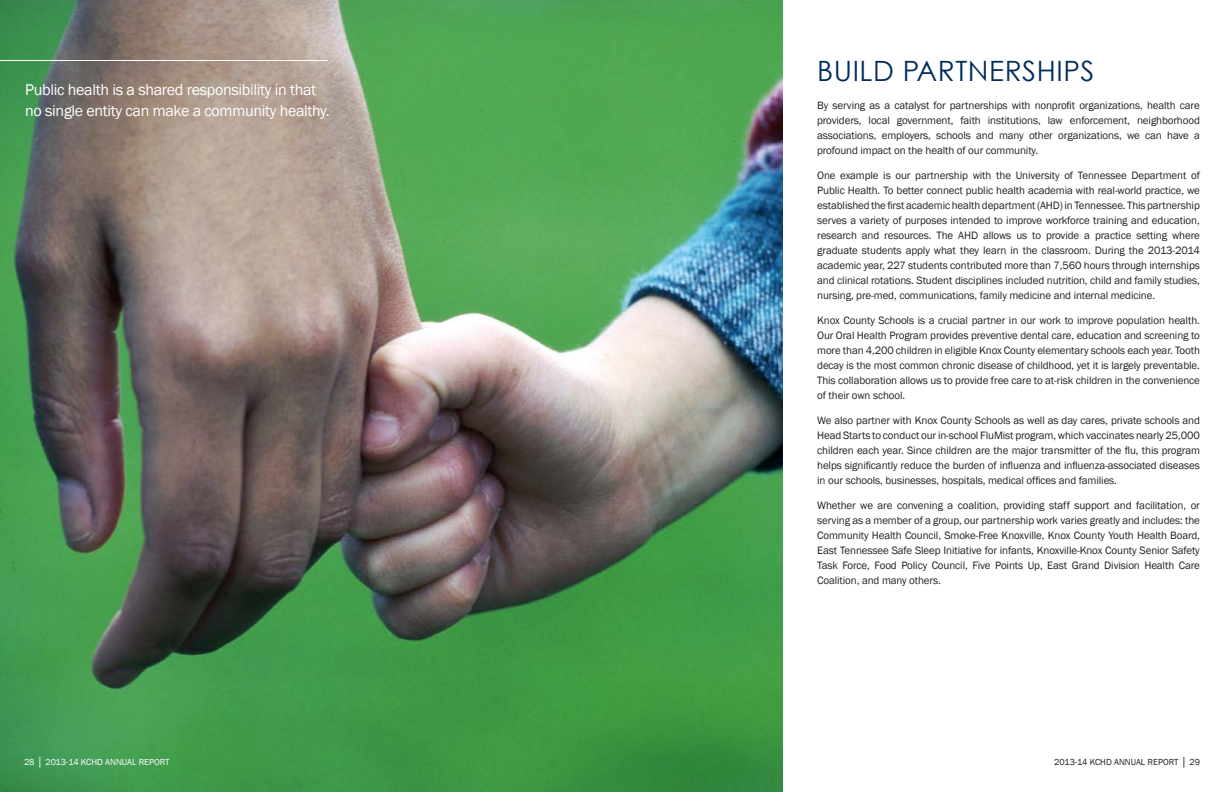
<style>
.page{position:relative;width:1224px;height:792px;background:#fff}
.page>*{position:absolute;margin:0;border:0;box-sizing:border-box;transform-origin:0 0}
.t1{font:28px "Century Gothic";letter-spacing:.02em;color:#002b5c}
.t2{font:16px/21px "Franklin Gothic";letter-spacing:-.02em;color:#fff}
.t3{font:11px/15px "Franklin Gothic";letter-spacing:-.01em;color:#231f20;text-align:justify}
.t4{font:9px "Franklin Gothic";color:#231f20}
.t5{font:9px "Franklin Gothic";color:#fff}
</style>
<div class="page">
<img style="left:0;top:0;width:782px;height:792px">
<hr style="left:0;top:60px;width:328px;height:1px;background:#fff">
<h2 class="t2" style="left:25px;top:79px;width:306px">Public health is a shared responsibility in that no single entity can make a community healthy.</h2>
<p class="t5" style="left:24px;top:756px;width:147px">28 │ 2013-14 KCHD ANNUAL REPORT</p>
<h1 class="t1" style="left:817px;top:51px;width:279px">BUILD PARTNERSH IPS</h1>
<p class="t3" style="left:817px;top:98px;width:384px">By serving as a catalyst for partnerships with nonprofit organizations, health care providers, local government, faith institutions, law enforcement, neighborhood associations, employers, schools and many other organizations, we can have a profound impact on the health of our community.</p>
<p class="t3" style="left:817px;top:168px;width:384px">One example is our partnership with the University of Tennessee Department of Public Health. To better connect public health academia with real-world practice, we established the first academic health department (AHD) in Tennessee. This partnership serves a variety of purposes intended to improve workforce training and education, research and resources. The AHD allows us to provide a practice setting where graduate students apply what they learn in the classroom. During the 2013-2014 academic year, 227 students contributed more than 7,560 hours through internships and clinical rotations. Student disciplines included nutrition, child and family studies, nursing, pre-med, communications, family medicine and internal medicine.</p>
<p class="t3" style="left:817px;top:313px;width:384px">Knox County Schools is a crucial partner in our work to improve population health.<br>Our Oral H ealth Program provides preventive dental care, education and screening to more than 4,200 children in eligible Knox County elementary schools each year. Tooth decay is the most common chronic disease of childhood, yet it is largely preventable.<br>This collaboration allows us to provide free care to at-risk children in the convenience of their own school.</p>
<p class="t3" style="left:817px;top:413px;width:384px">We also partner with Knox County Schools as well as day cares, private schools and Head Starts to conduct our in-school FluM ist program, which vaccinates nearly 25,000 children each year. Since children are the major transmitter of the flu, this program helps significantly reduce the burden of influenza and influenza-associated diseases in our schools, businesses, hospitals, medical offices and families.</p>
<p class="t3" style="left:817px;top:498px;width:384px">Whether we are convening a coalition, providing staff support and facilitation, or serving as a member of a group, our partnership work varies greatly and includes: the Community Health Council, Smoke-Free Knoxville, Knox County Youth Health Board, East Tennessee Safe Sleep I nitiative for infants, Knoxville-Knox County Senior Safety Task Force, Food Policy Council, Five Points Up, East Grand Division H ealth Care Coalition, and many others.</p>
<p class="t4" style="left:1054px;top:756px;width:147px">2013-14 KCHD ANNUAL REPORT │ 29</p>
</div>
